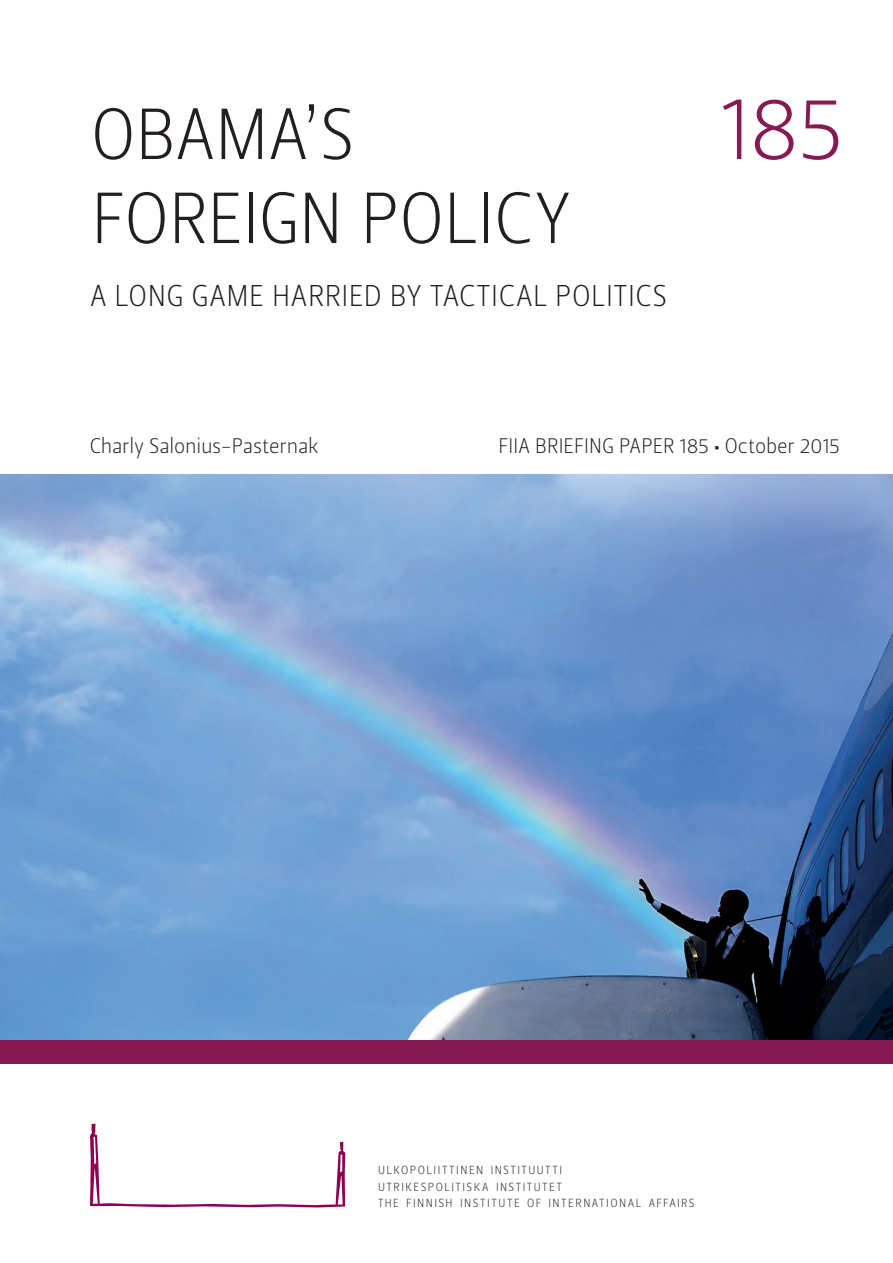
<style>
.page{position:relative;width:893px;height:1263px;background:#fff}
.page>*{position:absolute;margin:0;border:0;box-sizing:border-box;transform-origin:0 0}
.t1{font:90px "Leitura Sans Grot 1";color:#861a53}
.t2{font:72px/84px "Leitura Sans Grot 1";letter-spacing:-.005em;color:#231f20}
.t3{font:30px "Leitura Sans Grot 1";letter-spacing:.02em;color:#231f20}
.t4{font:21px "Leitura Sans Grot 1";letter-spacing:-.01em;color:#231f20}
.t5{font:11.7px/16.2px "Leitura Sans Grot 1";letter-spacing:.125em;color:#231f20}
</style>
<div class="page">
<svg style="left:90px;top:1124px;width:255px;height:83px"></svg>
<img style="left:0;top:474px;width:893px;height:566px">
<div style="left:0;top:1040px;width:893px;height:23px;background:#861a53"></div>
<h2 class="t2" style="left:91px;top:102px;width:482px">OBAMA’S<br>FOREIGN POLICY</h2>
<h3 class="t3" style="left:90px;top:285px;width:579px">A LONG GAME HARRIED BY TACTICAL POLITICS</h3>
<h1 class="t1" style="left:719px;top:95px;width:128px">185</h1>
<h3 class="t4" style="left:90px;top:438px;width:231px">Charly Salonius-Pasternak</h3>
<h3 class="t4" style="left:498px;top:438px;width:343px">FIIA BRIEFING PAPER 185 • October 2015</h3>
<p class="t5" style="left:378px;top:1164px;width:318px">ULKOPOLIITTINEN INSTITUUTTI<br>UTRIKESPOLITISKA INSTITUTET<br>THE FINNISH INSTITUTE OF INTERNATIONAL AFFAIRS</p>
</div>
